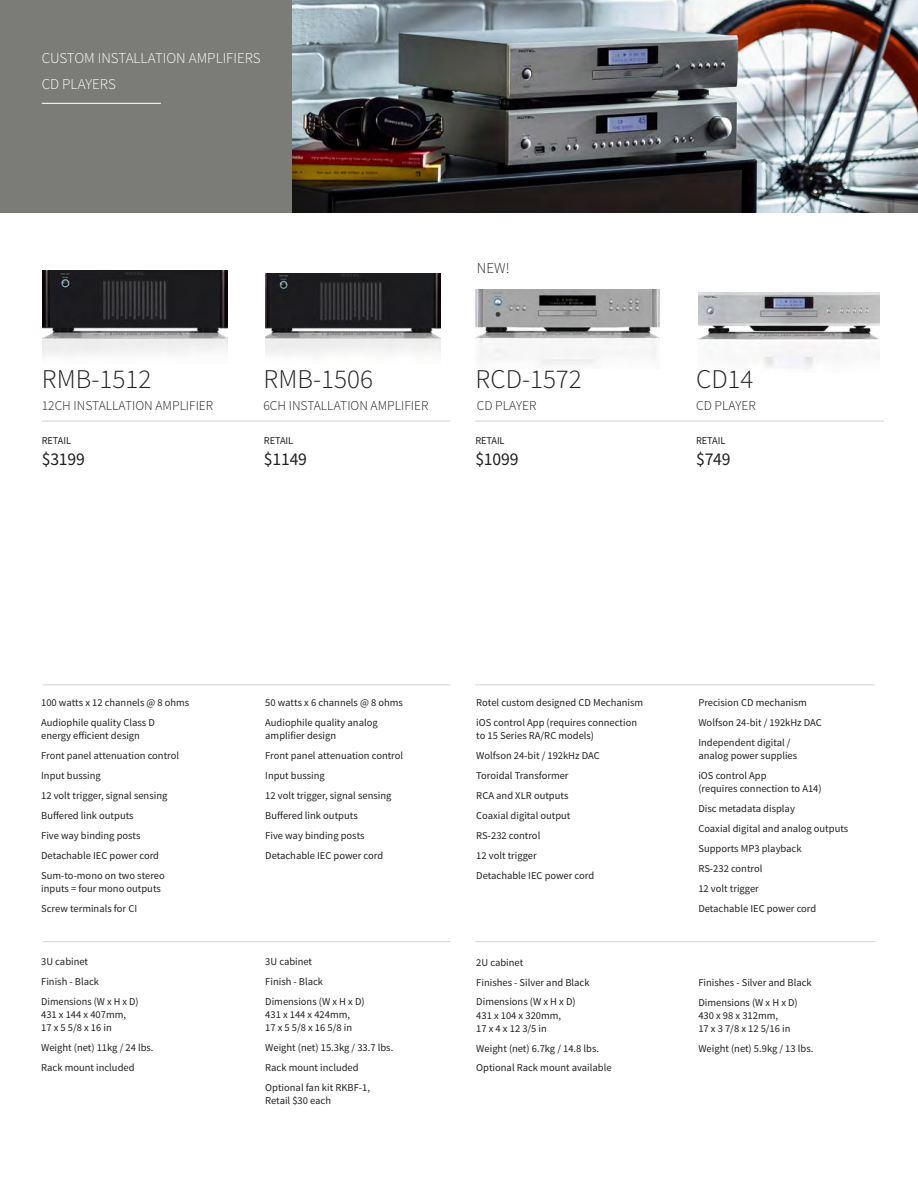
<style>
.page{position:relative;width:918px;height:1188px;background:#fff}
.page>*{position:absolute;margin:0;border:0;box-sizing:border-box;transform-origin:0 0}
.t1{font:300 27px "Source Sans Pro";color:#231f20}
.t2{font:18px "Source Sans Pro";letter-spacing:-.01em;color:#231f20}
.t3{font:300 15px "Source Sans Pro";color:#fff}
.t4{font:300 15px "Source Sans Pro";color:#231f20}
.t5{font:300 13.5px "Source Sans Pro";color:#231f20}
.t6{font:10.5px/13.2px "Source Sans Pro";color:#231f20}
</style>
<div class="page">
<img style="left:266px;top:274px;width:175px;height:81px">
<img style="left:43px;top:271px;width:184px;height:85px">
<img style="left:698px;top:293px;width:181px;height:76px">
<div style="left:0;top:0;width:306px;height:213px;background:#7b7b78"></div>
<hr style="left:42px;top:103px;width:119px;height:1px;background:#fff">
<hr style="left:43px;top:685px;width:407px;height:1px;background:#d1d2d4">
<hr style="left:475px;top:685px;width:400px;height:1px;background:#d1d2d4">
<img style="left:293px;top:0;width:625px;height:213px">
<hr style="left:42px;top:421px;width:408px;height:1px;background:#d1d2d4">
<hr style="left:475px;top:421px;width:409px;height:1px;background:#d1d2d4">
<hr style="left:43px;top:941px;width:407px;height:1px;background:#d1d2d4">
<hr style="left:475px;top:941px;width:400px;height:1px;background:#d1d2d4">
<img style="left:475px;top:289px;width:185px;height:76px">
<p class="t3" style="left:42px;top:49px;width:221px">CUSTOM INSTALLATION AMPLIFIERS</p>
<p class="t3" style="left:42px;top:75px;width:76px">CD PLAYERS</p>
<p class="t4" style="left:477px;top:259px;width:34px">NEW!</p>
<p class="t1" style="left:42px;top:363px;width:111px">RMB-1512</p>
<p class="t1" style="left:263px;top:363px;width:111px">RMB-1506</p>
<p class="t1" style="left:475px;top:363px;width:108px">RCD-1572</p>
<p class="t1" style="left:696px;top:363px;width:59px">CD14</p>
<p class="t5" style="left:42px;top:398px;width:173px">12CH INSTALLATION AMPLIFIER</p>
<p class="t5" style="left:263px;top:398px;width:167px">6CH INSTALLATION AMPLIFIER</p>
<p class="t5" style="left:477px;top:398px;width:61px">CD PLAYER</p>
<p class="t5" style="left:696px;top:398px;width:61px">CD PLAYER</p>
<p class="t6" style="left:42px;top:434px;width:31px">RETAIL</p>
<p class="t2" style="left:42px;top:448px;width:45px">$3199</p>
<p class="t6" style="left:264px;top:434px;width:31px">RETAIL</p>
<p class="t2" style="left:264px;top:448px;width:45px">$1149</p>
<p class="t6" style="left:475px;top:434px;width:31px">RETAIL</p>
<p class="t2" style="left:475px;top:448px;width:45px">$1099</p>
<p class="t6" style="left:696px;top:434px;width:31px">RETAIL</p>
<p class="t2" style="left:696px;top:448px;width:36px">$749</p>
<p class="t6" style="left:41px;top:697px;width:150px">100 watts x 12 channels @ 8 ohms</p>
<p class="t6" style="left:41px;top:716px;width:115px">Audiophile quality Class D energy efficient design</p>
<p class="t6" style="left:41px;top:749px;width:139px">Front panel attenuation control</p>
<p class="t6" style="left:41px;top:769px;width:61px">Input bussing</p>
<p class="t6" style="left:41px;top:789px;width:128px">12 volt trigger, signal sensing</p>
<p class="t6" style="left:41px;top:809px;width:94px">Buffered link outputs</p>
<p class="t6" style="left:41px;top:829px;width:101px">Five way binding posts</p>
<p class="t6" style="left:41px;top:849px;width:119px">Detachable IEC power cord</p>
<p class="t6" style="left:41px;top:869px;width:125px">Sum-to-mono on two stereo inputs = four mono outputs</p>
<p class="t6" style="left:41px;top:902px;width:97px">Screw terminals for CI</p>
<p class="t6" style="left:41px;top:955px;width:48px">3U cabinet</p>
<p class="t6" style="left:41px;top:975px;width:59px">Finish - Black</p>
<p class="t6" style="left:41px;top:995px;width:99px">Dimensions (W x H x D)<br>431 x 144 x 407mm,<br>17 x 5 5/8 x 16 in</p>
<p class="t6" style="left:41px;top:1041px;width:114px">Weight (net) 11kg / 24 lbs.</p>
<p class="t6" style="left:41px;top:1061px;width:95px">Rack mount included</p>
<p class="t6" style="left:265px;top:696px;width:139px">50 watts x 6 channels @ 8 ohms</p>
<p class="t6" style="left:265px;top:716px;width:114px">Audiophile quality analog amplifier design</p>
<p class="t6" style="left:265px;top:749px;width:139px">Front panel attenuation control</p>
<p class="t6" style="left:265px;top:769px;width:61px">Input bussing</p>
<p class="t6" style="left:265px;top:789px;width:128px">12 volt trigger, signal sensing</p>
<p class="t6" style="left:265px;top:809px;width:94px">Buffered link outputs</p>
<p class="t6" style="left:265px;top:829px;width:101px">Five way binding posts</p>
<p class="t6" style="left:265px;top:849px;width:119px">Detachable IEC power cord</p>
<p class="t6" style="left:265px;top:955px;width:48px">3U cabinet</p>
<p class="t6" style="left:265px;top:975px;width:59px">Finish - Black</p>
<p class="t6" style="left:265px;top:995px;width:101px">Dimensions (W x H x D)<br>431 x 144 x 424mm,<br>17 x 5 5/8 x 16 5/8 in</p>
<p class="t6" style="left:265px;top:1041px;width:130px">Weight (net) 15.3kg / 33.7 lbs.</p>
<p class="t6" style="left:265px;top:1061px;width:95px">Rack mount included</p>
<p class="t6" style="left:265px;top:1081px;width:106px">Optional fan kit RKBF-1,<br>Retail $30 each</p>
<p class="t6" style="left:476px;top:696px;width:168px">Rotel custom designed CD Mechanism</p>
<p class="t6" style="left:476px;top:716px;width:162px">iOS control App (requires connection to 15 Series RA/RC models)</p>
<p class="t6" style="left:476px;top:749px;width:125px">Wolfson 24-bit / 192kHz DAC</p>
<p class="t6" style="left:476px;top:769px;width:94px">Toroidal Transformer</p>
<p class="t6" style="left:476px;top:789px;width:94px">RCA and XLR outputs</p>
<p class="t6" style="left:476px;top:809px;width:96px">Coaxial digital output</p>
<p class="t6" style="left:476px;top:829px;width:66px">RS-232 control</p>
<p class="t6" style="left:476px;top:849px;width:62px">12 volt trigger</p>
<p class="t6" style="left:476px;top:869px;width:119px">Detachable IEC power cord</p>
<p class="t6" style="left:476px;top:956px;width:48px">2U cabinet</p>
<p class="t6" style="left:476px;top:976px;width:115px">Finishes - Silver and Black</p>
<p class="t6" style="left:476px;top:995px;width:101px">Dimensions (W x H x D)<br>431 x 104 x 320mm,<br>17 x 4 x 12 3/5 in</p>
<p class="t6" style="left:476px;top:1042px;width:124px">Weight (net) 6.7kg / 14.8 lbs.</p>
<p class="t6" style="left:476px;top:1061px;width:137px">Optional Rack mount available</p>
<p class="t6" style="left:698px;top:697px;width:110px">Precision CD mechanism</p>
<p class="t6" style="left:698px;top:716px;width:125px">Wolfson 24-bit / 192kHz DAC</p>
<p class="t6" style="left:698px;top:736px;width:100px">Independent digital / analog power supplies</p>
<p class="t6" style="left:698px;top:769px;width:125px">iOS control App<br>(requires connection to A14)</p>
<p class="t6" style="left:698px;top:802px;width:98px">Disc metadata display</p>
<p class="t6" style="left:698px;top:822px;width:151px">Coaxial digital and analog outputs</p>
<p class="t6" style="left:698px;top:842px;width:105px">Supports MP3 playback</p>
<p class="t6" style="left:698px;top:862px;width:66px">RS-232 control</p>
<p class="t6" style="left:698px;top:882px;width:62px">12 volt trigger</p>
<p class="t6" style="left:698px;top:902px;width:119px">Detachable IEC power cord</p>
<p class="t6" style="left:698px;top:976px;width:115px">Finishes - Silver and Black</p>
<p class="t6" style="left:698px;top:996px;width:101px">Dimensions (W x H x D)<br>430 x 98 x 312mm,<br>17 x 3 7/8 x 12 5/16 in</p>
<p class="t6" style="left:698px;top:1042px;width:116px">Weight (net) 5.9kg / 13 lbs.</p>
</div>
